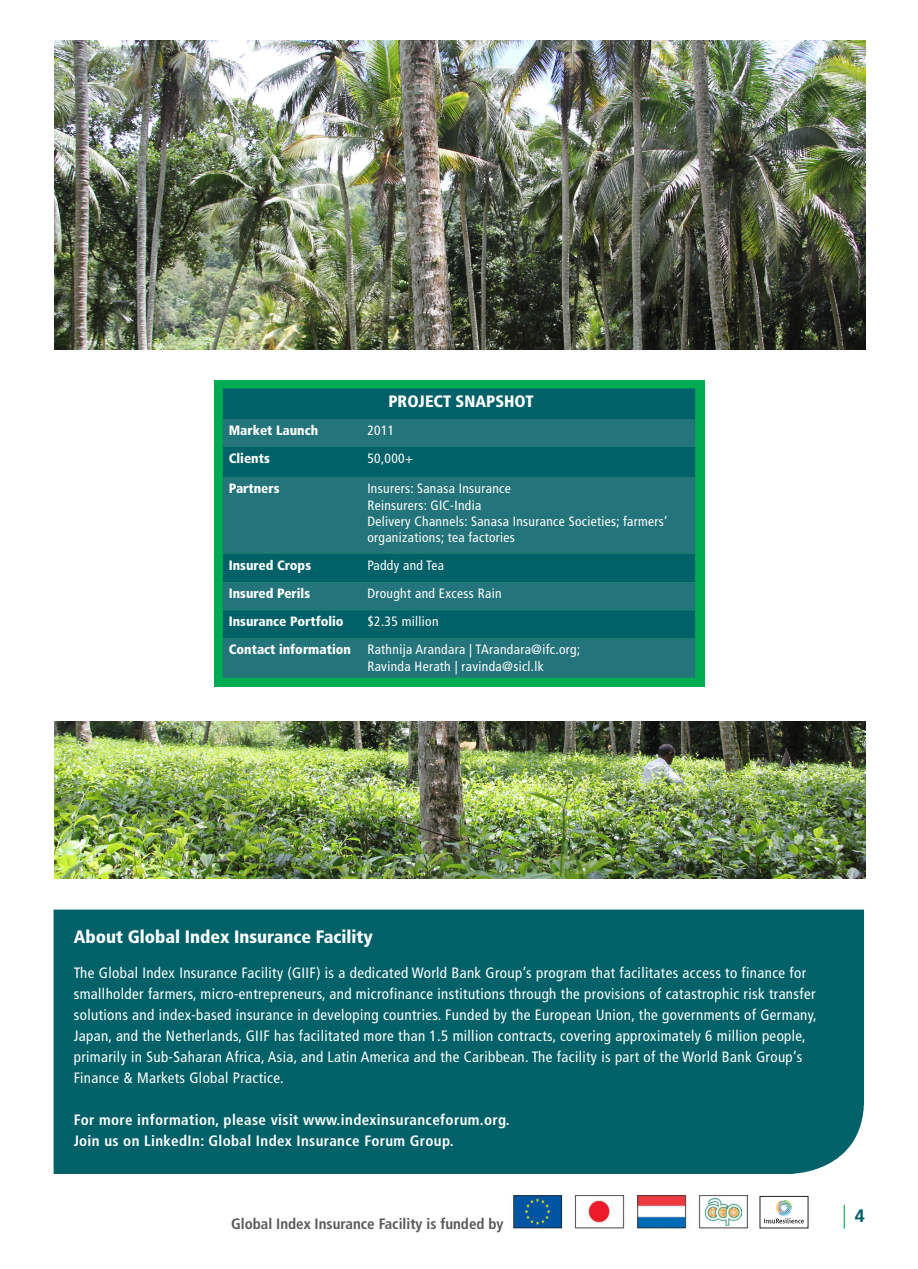
<style>
.page{position:relative;width:918px;height:1269px;background:#fff}
.page>*{position:absolute;margin:0;border:0;box-sizing:border-box;transform-origin:0 0}
.t1{font:900 condensed 18px "Frutiger LT Std";color:#fff}
.t2{font:700 18px "Frutiger LT Std";color:#006168}
.t3{font:900 condensed 16.5px "Frutiger LT Std";color:#fff}
.t4{font:condensed 15px/21px "Frutiger LT Std";letter-spacing:.025em;color:#fff}
.t5{font:700 condensed 15px "Frutiger LT Std";letter-spacing:.025em;color:#fff}
.t6{font:700 condensed 15px "Frutiger LT Std";color:#57585a}
.t7{font:condensed 13.5px/16.2px "Frutiger LT Std";letter-spacing:.025em;color:#fff}
.t8{font:900 condensed 13.5px "Frutiger LT Std";color:#fff}
</style>
<div class="page">
<div style="left:214px;top:380px;width:490px;height:307px;background:#00ab51"></div>
<div style="left:223px;top:389px;width:472px;height:30px;background:#006168"></div>
<svg style="left:223px;top:419px;width:472px;height:259px;fill:#24747c"></svg>
<img style="left:54px;top:721px;width:811px;height:158px">
<img style="left:54px;top:40px;width:811px;height:309px">
<img style="left:513px;top:1195px;width:235px;height:37px">
<img style="left:764px;top:1199px;width:40px;height:25px">
<div style="left:760px;top:1196px;width:48px;height:32px;border:1px solid #231f20"></div>
<svg style="left:844px;top:1205px;width:1px;height:24px"></svg>
<div style="left:54px;top:910px;width:810px;height:264px;background:#006168"></div>
<p class="t3" style="left:388px;top:391px;width:147px">PROJECT SNAPSHOT</p>
<p class="t8" style="left:229px;top:422px;width:91px">Market Launch</p>
<p class="t7" style="left:367px;top:422px;width:28px">2011</p>
<p class="t8" style="left:229px;top:450px;width:43px">Clients</p>
<p class="t7" style="left:367px;top:450px;width:47px">50,000+</p>
<p class="t8" style="left:229px;top:481px;width:52px">Partners</p>
<p class="t7" style="left:367px;top:481px;width:145px">Insurers: Sanasa Insurance</p>
<p class="t7" style="left:367px;top:497px;width:116px">Reinsurers: GIC-India</p>
<p class="t7" style="left:367px;top:513px;width:302px">Delivery Channels: Sanasa Insurance Societies; farmers’ organizations; tea factories</p>
<p class="t8" style="left:229px;top:557px;width:84px">Insured Crops</p>
<p class="t7" style="left:367px;top:557px;width:78px">Paddy and Tea</p>
<p class="t8" style="left:229px;top:585px;width:83px">Insured Perils</p>
<p class="t7" style="left:367px;top:586px;width:136px">Drought and Excess Rain</p>
<p class="t8" style="left:229px;top:614px;width:116px">Insurance Portfolio</p>
<p class="t7" style="left:367px;top:614px;width:73px">$2.35 million</p>
<p class="t8" style="left:229px;top:642px;width:124px">Contact information</p>
<p class="t7" style="left:367px;top:642px;width:214px">Rathnija Arandara | TArandara@ifc.org;</p>
<p class="t7" style="left:367px;top:658px;width:178px">Ravinda Herath | ravinda@sicl.lk</p>
<p class="t1" style="left:74px;top:926px;width:301px">About Global Index Insurance Facility</p>
<p class="t4" style="left:74px;top:962px;width:745px">The Global Index Insurance Facility (GIIF) is a dedicated World Bank Group’s program that facilitates access to finance for smallholder farmers, micro-entrepreneurs, and microfinance institutions through the provisions of catastrophic risk transfer solutions and index-based insurance in developing countries. Funded by the European Union, the governments of Germany, Japan, and the Netherlands, GIIF has facilitated more than 1.5 million contracts, covering approximately 6 million people, primarily in Sub-Saharan Africa, Asia, and Latin America and the Caribbean. The facility is part of the World Bank Group’s Finance &amp; Markets Global Practice.</p>
<p class="t5" style="left:74px;top:1111px;width:438px">For more information, please visit www.indexinsuranceforum.org.</p>
<p class="t5" style="left:74px;top:1132px;width:382px">Join us on LinkedIn: Global Index Insurance Forum Group.</p>
<p class="t6" style="left:231px;top:1215px;width:274px">Global Index Insurance Facility is funded by</p>
<p class="t2" style="left:855px;top:1206px;width:12px">4</p>
</div>
